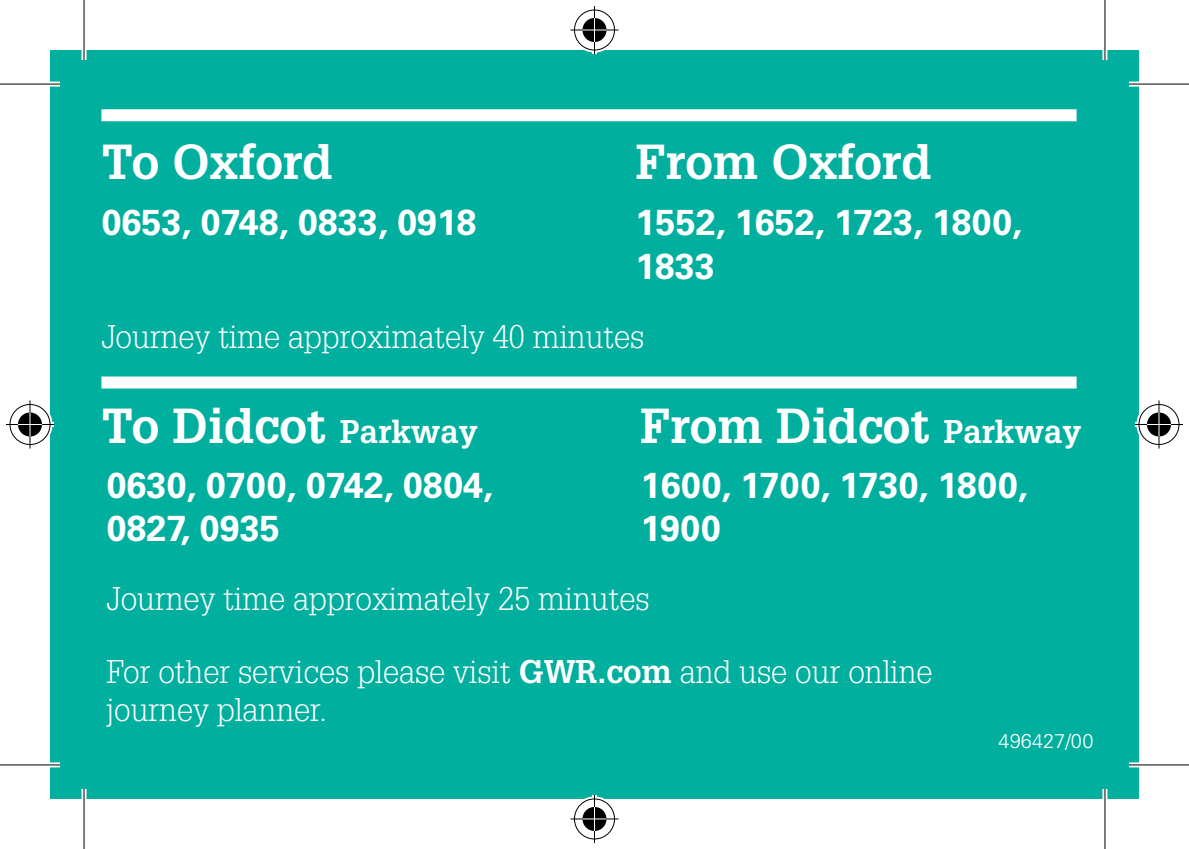
<style>
.page{position:relative;width:1189px;height:849px;background:#fff}
.page>*{position:absolute;margin:0;border:0;box-sizing:border-box;transform-origin:0 0}
.t1{font:700 48px "Glypha";color:#fff}
.t2{font:700 36px/43.2px "Univers";color:#fff}
.t3{font:300 32px/38.4px "Glypha";color:#fff}
.t4{font:300 20px "Univers";color:#fff}
.s1{font-size:32px}
.s2{font-weight:700}
</style>
<div class="page">
<div style="left:52px;top:52px;width:1084px;height:744px;background:#00af9e"></div>
<div style="left:50px;top:50px;width:1088px;height:748px;border:4px solid #00af9e"></div>
<div style="left:101px;top:109px;width:975px;height:12px;background:#fff"></div>
<div style="left:101px;top:376px;width:975px;height:12px;background:#fff"></div>
<div style="left:0;top:82px;width:60px;height:5px;background:#fff"></div>
<div style="left:1128px;top:82px;width:60px;height:5px;background:#fff"></div>
<svg style="left:0;top:762px;width:60px;height:5px"></svg>
<svg style="left:1129px;top:762px;width:59px;height:5px"></svg>
<hr style="left:82px;top:0;width:4px;height:60px;background:#fff">
<hr style="left:82px;top:788px;width:4px;height:60px;background:#fff">
<svg style="left:1102px;top:0;width:5px;height:60px"></svg>
<svg style="left:1102px;top:788px;width:5px;height:60px"></svg>
<hr style="left:0;top:83px;width:60px;height:2px;background:#000">
<hr style="left:1128px;top:83px;width:60px;height:2px;background:#000">
<hr style="left:0;top:764px;width:60px;height:1px;background:#000">
<hr style="left:1128px;top:764px;width:60px;height:1px;background:#000">
<hr style="left:83px;top:0;width:2px;height:60px;background:#000">
<hr style="left:83px;top:788px;width:2px;height:60px;background:#000">
<hr style="left:1104px;top:0;width:1px;height:60px;background:#000">
<hr style="left:1104px;top:788px;width:1px;height:60px;background:#000">
<div style="left:572px;top:8px;width:45px;height:45px;border:5px solid #fff;border-radius:50%"></div>
<div style="left:570px;top:28px;width:48px;height:5px;background:#fff"></div>
<div style="left:592px;top:6px;width:5px;height:48px;background:#fff"></div>
<div style="left:580px;top:16px;width:29px;height:29px;border:5px solid #fff;border-radius:50%"></div>
<div style="left:574px;top:10px;width:41px;height:41px;border:1px solid #000;border-radius:50%"></div>
<hr style="left:570px;top:29px;width:48px;height:2px;background:#000">
<hr style="left:594px;top:6px;width:1px;height:48px;background:#000">
<div style="left:582px;top:18px;width:24px;height:24px;background:#000;border-radius:50%"></div>
<hr style="left:582px;top:29px;width:24px;height:2px;background:#fff">
<svg style="left:594px;top:18px;width:1px;height:24px"></svg>
<div style="left:572px;top:796px;width:45px;height:45px;border:5px solid #fff;border-radius:50%"></div>
<svg style="left:570px;top:816px;width:48px;height:5px"></svg>
<div style="left:592px;top:794px;width:5px;height:48px;background:#fff"></div>
<div style="left:580px;top:804px;width:29px;height:29px;border:5px solid #fff;border-radius:50%"></div>
<div style="left:574px;top:798px;width:41px;height:41px;border:1px solid #000;border-radius:50%"></div>
<hr style="left:570px;top:818px;width:48px;height:1px;background:#000">
<hr style="left:594px;top:794px;width:1px;height:48px;background:#000">
<svg style="left:582px;top:806px;width:24px;height:24px"></svg>
<div style="left:8px;top:402px;width:44px;height:45px;border:5px solid #fff;border-radius:50%"></div>
<div style="left:6px;top:422px;width:48px;height:5px;background:#fff"></div>
<hr style="left:28px;top:400px;width:4px;height:48px;background:#fff">
<div style="left:16px;top:410px;width:28px;height:29px;border:5px solid #fff;border-radius:50%"></div>
<div style="left:10px;top:404px;width:40px;height:41px;border:1px solid #000;border-radius:50%"></div>
<hr style="left:6px;top:423px;width:48px;height:2px;background:#000">
<hr style="left:29px;top:400px;width:2px;height:48px;background:#000">
<div style="left:18px;top:412px;width:24px;height:24px;background:#000;border-radius:50%"></div>
<hr style="left:18px;top:423px;width:24px;height:2px;background:#fff">
<hr style="left:29px;top:412px;width:2px;height:24px;background:#fff">
<div style="left:1136px;top:402px;width:45px;height:45px;border:5px solid #fff;border-radius:50%"></div>
<div style="left:1134px;top:422px;width:48px;height:5px;background:#fff"></div>
<svg style="left:1156px;top:400px;width:5px;height:48px"></svg>
<div style="left:1144px;top:410px;width:29px;height:29px;border:5px solid #fff;border-radius:50%"></div>
<div style="left:1138px;top:404px;width:41px;height:41px;border:1px solid #000;border-radius:50%"></div>
<hr style="left:1134px;top:423px;width:48px;height:2px;background:#000">
<hr style="left:1158px;top:400px;width:1px;height:48px;background:#000">
<div style="left:1146px;top:412px;width:24px;height:24px;background:#000;border-radius:50%"></div>
<hr style="left:1146px;top:423px;width:24px;height:2px;background:#fff">
<svg style="left:1158px;top:412px;width:1px;height:24px"></svg>
<h1 class="t1" style="left:101px;top:132px;width:233px">To Oxford</h1>
<h1 class="t1" style="left:635px;top:132px;width:298px">From Oxford</h1>
<p class="t2" style="left:101px;top:201px;width:376px">0653, 0748, 0833, 0918</p>
<p class="t2" style="left:635px;top:201px;width:388px">1552, 1652, 1723, 1800,<br>1833</p>
<p class="t3" style="left:101px;top:317px;width:544px">Journey time approximately 40 minutes</p>
<h1 class="t1" style="left:101px;top:396px;width:378px">To Didcot <span class="s1">Parkway</span></h1>
<h1 class="t1" style="left:640px;top:396px;width:443px">From Didcot <span class="s1">Parkway</span></h1>
<p class="t2" style="left:106px;top:463px;width:388px">0630, 0700, 0742, 0804,<br>0827, 0935</p>
<p class="t2" style="left:640px;top:463px;width:388px">1600, 1700, 1730, 1800,<br>1900</p>
<p class="t3" style="left:106px;top:578px;width:544px">Journey time approximately 25 minutes</p>
<p class="t3" style="left:106px;top:652px;width:827px">For other services please visit <span class="s2">GWR.com</span> and use our online journey planner.</p>
<p class="t4" style="left:998px;top:729px;width:96px">496427/00</p>
</div>
